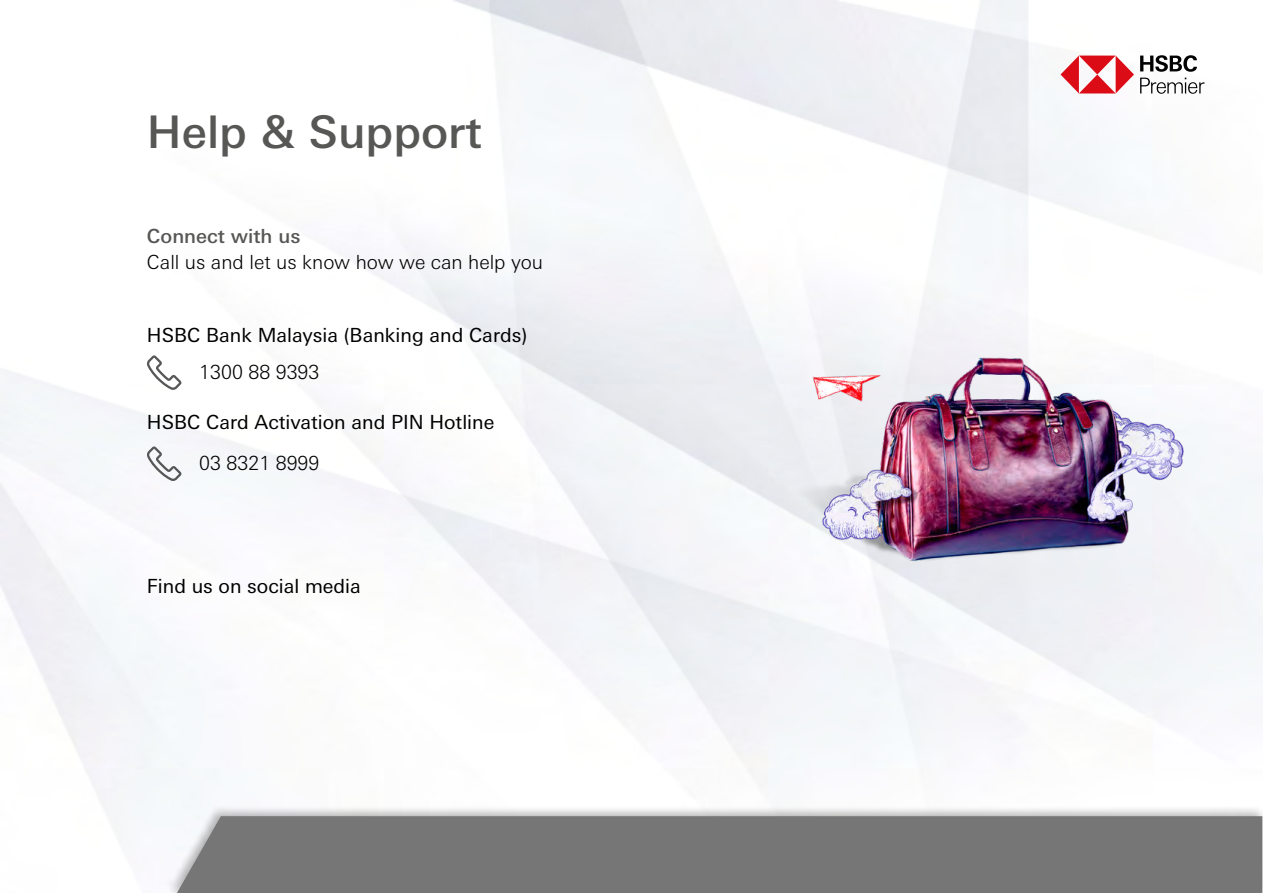
<style>
.page{position:relative;width:1263px;height:893px;background:#fff}
.page>*{position:absolute;margin:0;border:0;box-sizing:border-box;transform-origin:0 0}
.t1{font:500 45px "Univers Nextfor HSBC";color:#575756}
.t2{font:19.5px "Univers Nextfor HSBC";color:#000}
.t3{font:300 19.5px "Univers Nextfor HSBC";color:#000}
.t4{font:500 19.5px "Univers Nextfor HSBC";color:#575756}
</style>
<div class="page">
<svg style="left:1060px;top:56px;width:74px;height:37px"></svg>
<svg style="left:1140px;top:55px;width:57px;height:17px"></svg>
<svg style="left:1140px;top:78px;width:64px;height:16px"></svg>
<div style="left:167px;top:804px;width:1096px;height:89px;background:#000;opacity:.3"></div>
<div style="left:177px;top:816px;width:1085px;height:77px;background:#767676"></div>
<img style="left:787px;top:322px;width:410px;height:276px">
<svg style="left:146px;top:355px;width:35px;height:35px"></svg>
<svg style="left:146px;top:446px;width:35px;height:35px"></svg>
<h1 class="t1" style="left:147px;top:100px;width:336px">Help &amp; Support</h1>
<p class="t4" style="left:147px;top:222px;width:155px">Connect with us</p>
<p class="t3" style="left:147px;top:248px;width:398px">Call us and let us know how we can help you</p>
<p class="t2" style="left:147px;top:321px;width:382px">HSBC Bank Malaysia (Banking and Cards)</p>
<p class="t3" style="left:199px;top:359px;width:122px">1300 88 9393</p>
<p class="t2" style="left:147px;top:408px;width:349px">HSBC Card Activation and PIN Hotline</p>
<p class="t3" style="left:199px;top:450px;width:122px">03 8321 8999</p>
<p class="t2" style="left:147px;top:572px;width:215px">Find us on social media</p>
</div>
